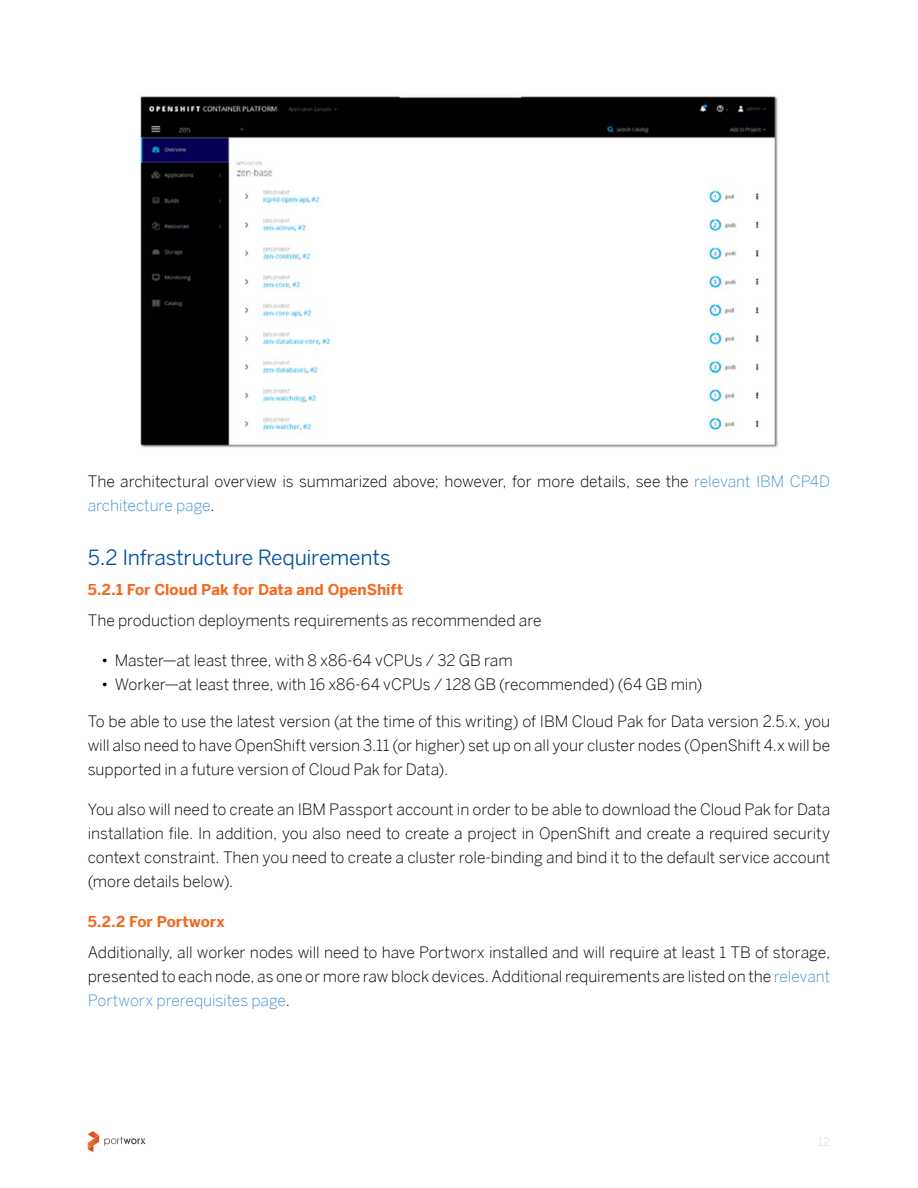
<style>
.page{position:relative;width:918px;height:1188px;background:#fff}
.page>*{position:absolute;margin:0;border:0;box-sizing:border-box;transform-origin:0 0}
.t1{font:21px "Benton Sans";letter-spacing:-.01em;color:#024f9f}
.t2{font:300 15.75px/24px "Benton Sans";letter-spacing:-.005em;color:#000;text-align:justify}
.t3{font:700 15px "Benton Sans";color:#f36921}
.t4{font:300 12px "Benton Sans";color:#d9d9d9}
.s1{color:#4a94d1}
</style>
<div class="page">
<svg style="left:88px;top:1131px;width:58px;height:21px"></svg>
<img style="left:140px;top:96px;width:638px;height:352px">
<p class="t2" style="left:88px;top:469px;width:744px">The architectural overview is summarized above; however, for more details, see the <span class="s1">relevant IBM CP4D architecture page</span>.</p>
<h1 class="t1" style="left:88px;top:545px;width:304px">5.2 Infrastructure Requirements</h1>
<p class="t3" style="left:88px;top:581px;width:317px">5.2.1 For Cloud Pak for Data and OpenShift</p>
<p class="t2" style="left:88px;top:608px;width:455px">The production deployments requirements as recommended are</p>
<p class="t2" style="left:101px;top:648px;width:413px">• Master—at least three, with 8 x86-64 vCPUs / 32 GB ram</p>
<p class="t2" style="left:101px;top:672px;width:603px">• Worker—at least three, with 16 x86-64 vCPUs / 128 GB (recommended) (64 GB min)</p>
<p class="t2" style="left:88px;top:709px;width:744px">To be able to use the latest version (at the time of this writing) of IBM Cloud Pak for Data version 2.5.x, you will also need to have OpenShift version 3.11 (or higher) set up on all your cluster nodes (OpenShift 4.x will be supported in a future version of Cloud Pak for Data).</p>
<p class="t2" style="left:88px;top:797px;width:744px">You also will need to create an IBM Passport account in order to be able to download the Cloud Pak for Data installation file. In addition, you also need to create a project in OpenShift and create a required security context constraint. Then you need to create a cluster role-binding and bind it to the default service account (more details below).</p>
<p class="t3" style="left:88px;top:912px;width:138px">5.2.2 For Portworx</p>
<p class="t2" style="left:88px;top:940px;width:744px">Additionally, all worker nodes will need to have Portworx installed and will require at least 1 TB of storage, presented to each node, as one or more raw block devices. Additional requirements are listed on the <span class="s1">relevant Portworx prerequisites page</span>.</p>
<p class="t4" style="left:818px;top:1134px;width:14px">12</p>
</div>
